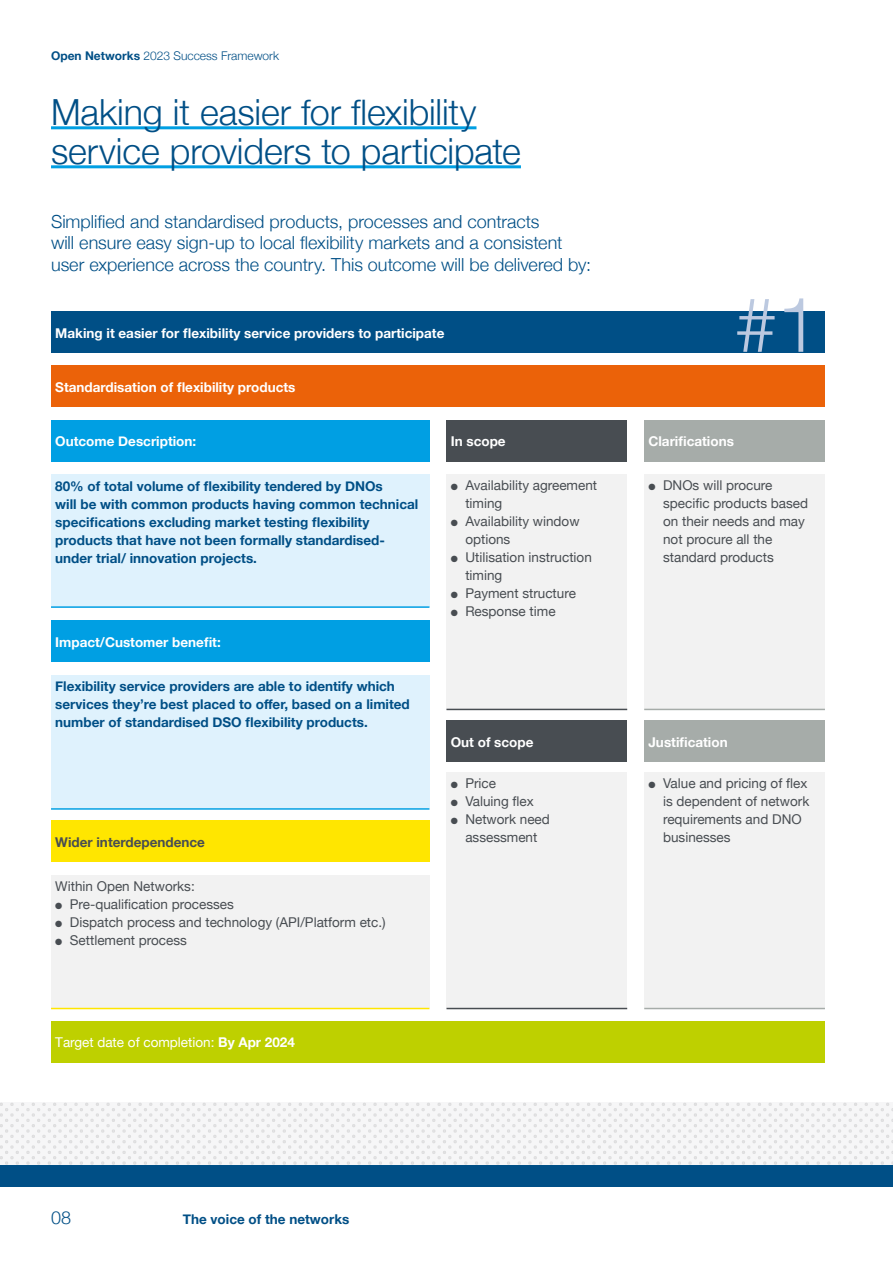
<style>
.page{position:relative;width:893px;height:1263px;background:#fff}
.page>*{position:absolute;margin:0;border:0;box-sizing:border-box;transform-origin:0 0}
.t1{font:300 76.2px "Helvetica Neue";color:#bcc9e0}
.t2{font:300 36px/39px "Helvetica Neue";letter-spacing:-.005em;color:#004f86}
.t3{font:300 18px/21.3px "Helvetica Neue";color:#004f86}
.t4{font:13.5px/18px "Helvetica Neue";color:#484d52}
.t5{font:700 13.5px/18px "Helvetica Neue";color:#004f86}
.t6{font:700 13.5px "Helvetica Neue";color:#fff}
.t7{font:13.5px "Helvetica Neue";color:#fff}
.t8{font:700 13.5px "Helvetica Neue";color:#484d52}
.t9{font:300 12px "Helvetica Neue";color:#004f86}
.s1{font-weight:700}
</style>
<div class="page">
<svg style="left:0;top:1103px;width:893px;height:63px"></svg>
<div style="left:0;top:1166px;width:893px;height:21px;background:#004f86"></div>
<hr style="left:51px;top:126px;width:425px;height:3px;background:#009fe3">
<hr style="left:51px;top:165px;width:470px;height:3px;background:#009fe3">
<div style="left:51px;top:311px;width:774px;height:41px;background:#004f86"></div>
<div style="left:51px;top:1021px;width:774px;height:41px;background:#bed000"></div>
<div style="left:51px;top:366px;width:774px;height:41px;background:#eb6209"></div>
<div style="left:51px;top:420px;width:378px;height:41px;background:#009fe3"></div>
<div style="left:51px;top:620px;width:378px;height:41px;background:#009fe3"></div>
<div style="left:51px;top:821px;width:378px;height:41px;background:#ffe600"></div>
<div style="left:446px;top:420px;width:181px;height:41px;background:#484d52"></div>
<div style="left:446px;top:721px;width:181px;height:41px;background:#484d52"></div>
<div style="left:644px;top:420px;width:181px;height:41px;background:#a6aca9"></div>
<div style="left:644px;top:721px;width:181px;height:41px;background:#a6aca9"></div>
<div style="left:51px;top:474px;width:378px;height:133px;background:#dff2fd"></div>
<div style="left:51px;top:675px;width:378px;height:132px;background:#dff2fd"></div>
<div style="left:51px;top:875px;width:378px;height:133px;background:#f2f2f2"></div>
<div style="left:446px;top:474px;width:181px;height:236px;background:#f2f2f2"></div>
<div style="left:446px;top:772px;width:181px;height:236px;background:#f2f2f2"></div>
<div style="left:644px;top:474px;width:181px;height:236px;background:#f2f2f2"></div>
<div style="left:644px;top:772px;width:181px;height:236px;background:#f2f2f2"></div>
<hr style="left:51px;top:606px;width:378px;height:2px;background:#009fe3">
<hr style="left:446px;top:709px;width:181px;height:1px;background:#484d52">
<hr style="left:644px;top:709px;width:181px;height:1px;background:#a6aca9">
<hr style="left:446px;top:1008px;width:181px;height:1px;background:#484d52">
<hr style="left:644px;top:1008px;width:181px;height:1px;background:#a6aca9">
<hr style="left:51px;top:808px;width:378px;height:2px;background:#009fe3">
<hr style="left:51px;top:1008px;width:378px;height:1px;background:#ffe600">
<p class="t9" style="left:51px;top:46px;width:230px"><span class="s1">Open Networks</span> 2023 Success Framework</p>
<h2 class="t2" style="left:51px;top:90px;width:471px">Making it easier for flexibility service providers to participate</h2>
<h3 class="t3" style="left:51px;top:210px;width:542px">Simplified and standardised products, processes and contracts<br>will ensure easy sign-up to local flexibility markets and a consistent user experience across the country. This outcome will be delivered by:</h3>
<p class="t6" style="left:55px;top:322px;width:391px">Making it easier for flexibility service providers to participate</p>
<p class="t6" style="left:55px;top:377px;width:242px">Standardisation of flexibility products</p>
<p class="t6" style="left:55px;top:431px;width:142px">Outcome Description:</p>
<p class="t5" style="left:55px;top:477px;width:365px">80% of total volume of flexibility tendered by DNOs<br>will be with common products having common technical specifications excluding market testing flexibility products that have not been formally standardised&shy;under trial/ innovation projects.</p>
<p class="t6" style="left:55px;top:631px;width:167px">Impact/Customer benefit:</p>
<p class="t5" style="left:55px;top:677px;width:356px">Flexibility service providers are able to identify which services they’re best placed to offer, based on a limited number of standardised DSO flexibility products.</p>
<p class="t8" style="left:55px;top:832px;width:151px">Wider interdependence</p>
<p class="t4" style="left:55px;top:878px;width:141px">Within Open Networks:</p>
<p class="t4" style="left:55px;top:896px;width:180px">● Pre-qualification processes</p>
<p class="t4" style="left:55px;top:914px;width:332px">● Dispatch process and technology (API/Platform etc.)</p>
<p class="t4" style="left:55px;top:932px;width:133px">● Settlement process</p>
<p class="t6" style="left:451px;top:431px;width:56px">In scope</p>
<p class="t4" style="left:465px;top:477px;width:133px;text-indent:-15px">● Availability agreement timing</p>
<p class="t4" style="left:465px;top:513px;width:116px;text-indent:-15px">● Availability window options</p>
<p class="t4" style="left:465px;top:549px;width:128px;text-indent:-15px">● Utilisation instruction timing</p>
<p class="t4" style="left:451px;top:585px;width:127px">● Payment structure</p>
<p class="t4" style="left:451px;top:603px;width:106px">● Response time</p>
<p class="t6" style="left:451px;top:732px;width:84px">Out of scope</p>
<p class="t4" style="left:451px;top:775px;width:47px">● Price</p>
<p class="t4" style="left:451px;top:793px;width:85px">● Valuing flex</p>
<p class="t4" style="left:451px;top:811px;width:101px;text-align:center">● Network need assessment</p>
<p class="t7" style="left:55px;top:1033px;width:241px">Target date of completion: <span class="s1">By Apr 2024</span></p>
<h1 class="t1" style="left:735px;top:263px;width:86px">#1</h1>
<p class="t6" style="left:648px;top:431px;width:87px">Clarifications</p>
<p class="t4" style="left:663px;top:477px;width:147px;text-indent:-15px">● DNOs will procure specific products based on their needs and may not procure all the standard products</p>
<p class="t6" style="left:648px;top:732px;width:81px">Justification</p>
<p class="t4" style="left:663px;top:775px;width:148px;text-indent:-15px">● Value and pricing of flex is dependent of network requirements and DNO businesses</p>
<h3 class="t3" style="left:51px;top:1205px;width:22px">08</h3>
<p class="t5" style="left:183px;top:1210px;width:168px">The voice of the networks</p>
</div>
